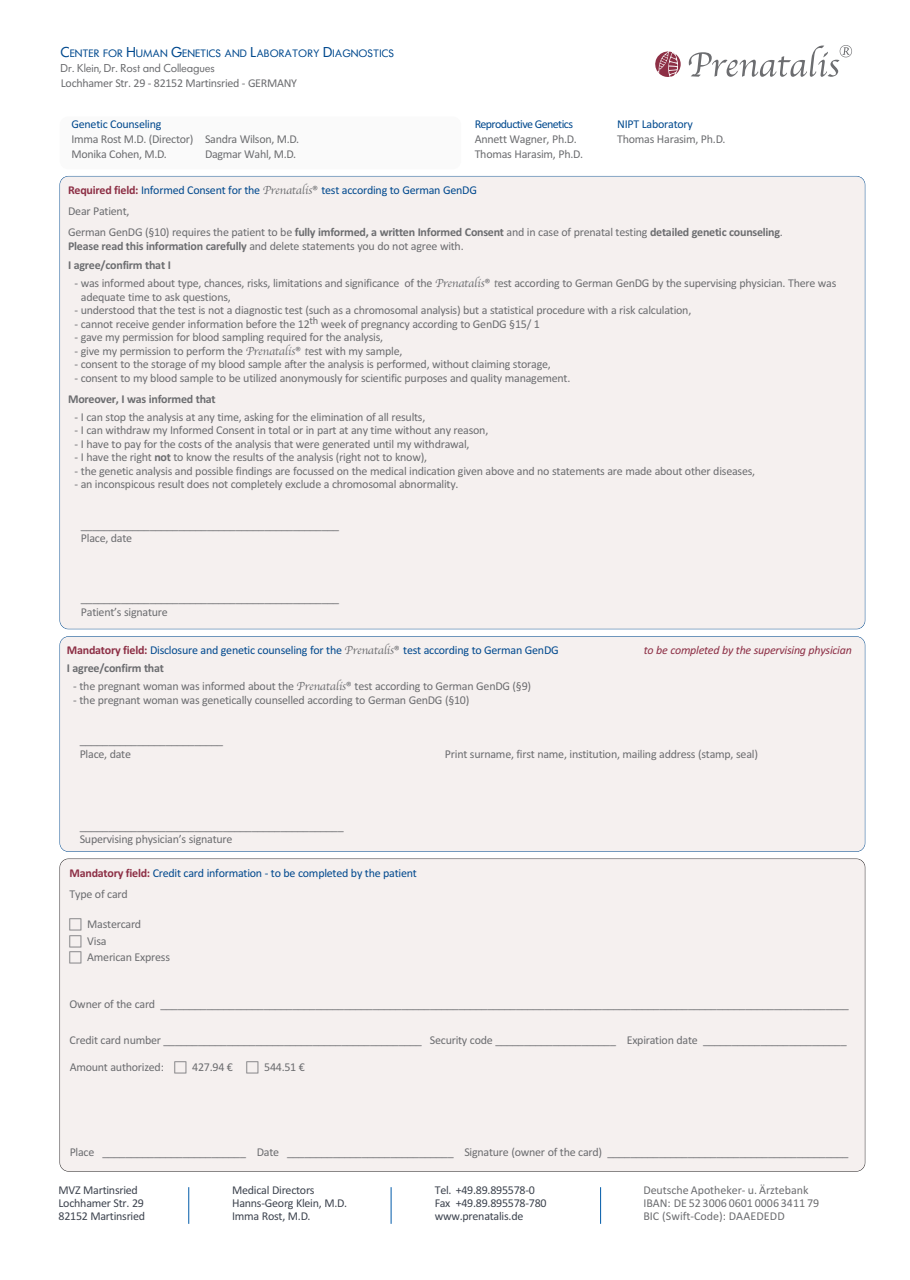
<style>
.page{position:relative;width:910px;height:1280px;background:#fff}
.page>*{position:absolute;margin:0;border:0;box-sizing:border-box;transform-origin:0 0}
.t1{font:12px/13.5px "Calibri";letter-spacing:-.02em;color:#6c6d70}
.t2{font:12px/21px "Calibri";letter-spacing:-.02em;color:#01498e}
.t3{font:12px/13px "Calibri";letter-spacing:-.02em;color:#3e444f}
.t4{font:700 12px/19.5px "Calibri";letter-spacing:-.02em;color:#6c6d70}
.t5{font:12px/13px "Calibri";color:#6c6d70}
.t6{font:italic 12px "Calibri";letter-spacing:-.02em;color:#8d2f45}
.t7{font:12px "Futura SHOP";letter-spacing:.045em;color:#6c6d70}
.t8{font:12px "Calibri";letter-spacing:-.05em;color:#01498e}
.t9{font:11.25px "Futura SHOP";letter-spacing:.06em;color:#01498e}
.s1{font-size:15px}
.s2{font-weight:700;color:#8d2f45}
.s3{color:#01498e}
.s4{font-family:"Apple Chancery"}
.s5{font-weight:700}
.s6{font-weight:400}
.s7{font-family:"Apple Chancery";color:#6c6d70}
.s8{color:#6c6d70}
</style>
<div class="page">
<div style="left:60px;top:176px;width:805px;height:453px;background:#f5f0ef;border-radius:9px"></div>
<div style="left:60px;top:859px;width:805px;height:312px;background:#f5f0ef;border-radius:9px"></div>
<div style="left:60px;top:637px;width:805px;height:214px;background:#f5f0ef;border-radius:9px"></div>
<div style="left:60px;top:636px;width:805px;height:216px;border:1px solid #01498e;border-radius:9px"></div>
<div style="left:60px;top:116px;width:401px;height:53px;background:#fafafa;border-radius:9px"></div>
<hr style="left:600px;top:1187px;width:1px;height:37px;background:#015ba9">
<hr style="left:391px;top:1187px;width:1px;height:37px;background:#015ba9">
<hr style="left:188px;top:1187px;width:1px;height:37px;background:#015ba9">
<svg style="left:655px;top:51px;width:26px;height:26px"></svg>
<svg style="left:689px;top:45px;width:163px;height:32px"></svg>
<p class="t9" style="left:61px;top:46px;width:334px"><span class="s1">C</span>ENTER FOR <span class="s1">H</span>UMAN <span class="s1">G</span>ENETICS AND <span class="s1">L</span>ABORATORY <span class="s1">D</span>IAGNOSTICS</p>
<p class="t7" style="left:61px;top:61px;width:155px">Dr. Klein, Dr. Rost and Colleagues</p>
<p class="t1" style="left:61px;top:76px;width:238px">Lochhamer Str. 29 - 82152 Martinsried - GERMANY</p>
<p class="t2" style="left:72px;top:113px;width:91px">Genetic Counseling</p>
<p class="t1" style="left:72px;top:131px;width:229px;line-height:15px">Imma Rost M.D. (Director) Sandra Wilson, M.D.<br>Monika Cohen, M.D.</p>
<p class="t1" style="left:205px;top:147px;width:93px">Dagmar Wahl, M.D.</p>
<p class="t8" style="left:475px;top:117px;width:100px">Reproductive Genetics</p>
<p class="t2" style="left:617px;top:113px;width:77px">NIPT Laboratory</p>
<p class="t1" style="left:475px;top:132px;width:104px">Annett Wagner, Ph.D.</p>
<p class="t1" style="left:617px;top:132px;width:110px">Thomas Harasim, Ph.D.</p>
<p class="t1" style="left:475px;top:147px;width:110px">Thomas Harasim, Ph.D.</p>
<p class="t1" style="left:68px;top:180px;width:716px;line-height:21px"><span class="s2">Required field:</span> <span class="s3">Informed Consent for the</span> <span class="s4">Prenatalis</span>® <span class="s3">test according to German GenDG<br></span>Dear Patient,<br>German GenDG (§10) requires the patient to be <span class="s5">fully imformed, a written Informed Consent</span> and in case of prenatal testing <span class="s5">detailed genetic counseling</span>.</p>
<p class="t4" style="left:68px;top:236px;width:397px">Please read this information carefully <span class="s6">and delete statements you do not agree with.<br></span>I agree/confirm that I</p>
<p class="t1" style="left:81px;top:276px;width:757px;text-indent:-6px">- was informed about type, chances, risks, limitations and significance of the <span class="s4">Prenatalis</span>® <span class="s4">t</span>est according to German GenDG by the supervising physician. There was adequate time to ask questions,</p>
<p class="t1" style="left:75px;top:303px;width:618px">- understood that the test is not a diagnostic test (such as a chromosomal analysis) but a statistical procedure with a risk calculation,</p>
<p class="t1" style="left:75px;top:317px;width:467px">- cannot receive gender information before the 12<sup>th</sup> week of pregnancy according to GenDG §15/ 1</p>
<p class="t1" style="left:75px;top:330px;width:310px">- gave my permission for blood sampling required for the analysis,</p>
<p class="t1" style="left:75px;top:344px;width:329px">- give my permission to perform the <span class="s4">Prenatalis</span>® <span class="s4">t</span>est with my sample,</p>
<p class="t1" style="left:75px;top:357px;width:478px">- consent to the storage of my blood sample after the analysis is performed, without claiming storage,</p>
<p class="t1" style="left:75px;top:371px;width:497px">- consent to my blood sample to be utilized anonymously for scientific purposes and quality management.</p>
<p class="t4" style="left:68px;top:389px;width:149px">Moreover, I was informed that</p>
<p class="t1" style="left:75px;top:410px;width:352px">- I can stop the analysis at any time, asking for the elimination of all results,</p>
<p class="t1" style="left:75px;top:423px;width:415px">- I can withdraw my Informed Consent in total or in part at any time without any reason,</p>
<p class="t1" style="left:75px;top:437px;width:396px">- I have to pay for the costs of the analysis that were generated until my withdrawal,</p>
<p class="t1" style="left:75px;top:450px;width:354px">- I have the right <span class="s5">not</span> to know the results of the analysis (right not to know),</p>
<p class="t1" style="left:75px;top:464px;width:682px">- the genetic analysis and possible findings are focussed on the medical indication given above and no statements are made about other diseases,</p>
<p class="t1" style="left:75px;top:477px;width:386px">- an inconspicous result does not completely exclude a chromosomal abnormality.</p>
<p class="t1" style="left:81px;top:518px;width:260px">_____________________________________________<br>Place, date</p>
<p class="t1" style="left:81px;top:591px;width:260px">_____________________________________________<br>Patient’s signature</p>
<p class="t2" style="left:67px;top:640px;width:493px"><span class="s2">Mandatory field:</span> Disclosure and genetic counseling for the <span class="s7">Prenatalis</span><span class="s8">®</span> test according to German GenDG</p>
<p class="t6" style="left:644px;top:643px;width:210px">to be completed by the supervising physician</p>
<p class="t4" style="left:67px;top:658px;width:99px">I agree/confirm that</p>
<p class="t1" style="left:73px;top:679px;width:459px">- the pregnant woman was informed about the <span class="s4">Prenatalis</span>® test according to German GenDG (§9)</p>
<p class="t1" style="left:73px;top:693px;width:398px">- the pregnant woman was genetically counselled according to German GenDG (§10)</p>
<p class="t1" style="left:80px;top:733px;width:145px">_________________________<br>Place, date</p>
<p class="t1" style="left:445px;top:747px;width:314px">Print surname, first name, institution, mailing address (stamp, seal)</p>
<p class="t1" style="left:80px;top:819px;width:265px">______________________________________________<br>Supervising physician’s signature</p>
<p class="t2" style="left:70px;top:862px;width:349px"><span class="s2">Mandatory field:</span> Credit card information - to be completed by the patient<br><span class="s8">Type of card</span></p>
<p class="t1" style="left:87px;top:916px;width:84px;line-height:16.5px">Mastercard<br>Visa<br>American Express</p>
<p class="t1" style="left:70px;top:997px;width:781px">Owner of the card ________________________________________________________________________________________________________________________</p>
<p class="t1" style="left:70px;top:1033px;width:778px">Credit card number _____________________________________________ Security code _____________________ Expiration date _________________________</p>
<p class="t1" style="left:70px;top:1060px;width:96px">Amount authorized:</p>
<p class="t1" style="left:192px;top:1060px;width:42px">427.94 €</p>
<p class="t1" style="left:264px;top:1060px;width:42px">544.51 €</p>
<p class="t1" style="left:70px;top:1145px;width:780px">Place _________________________ Date _____________________________ Signature (owner of the card) __________________________________________</p>
<p class="t3" style="left:58px;top:1183px;width:88px">MVZ Martinsried<br>Lochhamer Str. 29<br>82152 Martinsried</p>
<p class="t3" style="left:232px;top:1183px;width:116px">Medical Directors<br>Hanns-Georg Klein, M.D.<br>Imma Rost, M.D.</p>
<p class="t3" style="left:435px;top:1183px;width:113px">Tel. +49.89.895578-0<br>Fax +49.89.895578-780 www.prenatalis.de</p>
<p class="t5" style="left:643px;top:1183px;width:177px">Deutsche Apotheker- u. Ärztebank<br>IBAN: DE 52 3006 0601 0006 3411 79<br>BIC (Swift-Code): DAAEDEDD</p>
</div>
